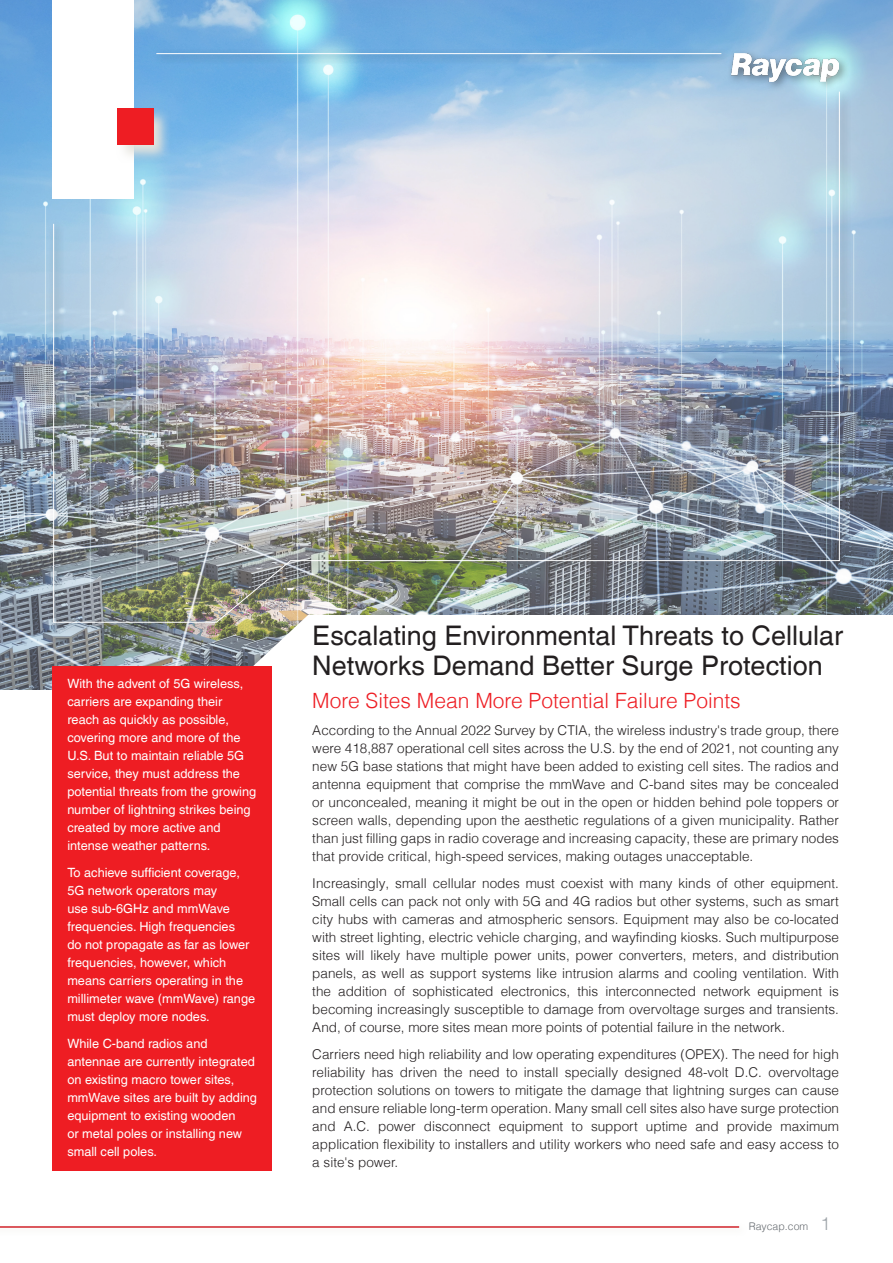
<style>
.page{position:relative;width:893px;height:1263px;background:#fff}
.page>*{position:absolute;margin:0;border:0;box-sizing:border-box;transform-origin:0 0}
.t1{font:27px/30px "Helvetica LT Com";color:#231f20}
.t2{font:300 21px "Helvetica LT Com";color:#ee1d23}
.t3{font:300 13.5px/18px "Helvetica LT Com";color:#231f20;text-align:justify}
.t4{font:12.75px/18px "Helvetica LT Com";color:#fff}
.t5{font:300 10.5px "Helvetica LT Com";color:#666b70}
.s1{font-size:18px;color:#9da3a8}
</style>
<div class="page">
<div style="left:0;top:1223px;width:748px;height:13px;background:#fcfcfb"></div>
<hr style="left:0;top:1226px;width:739px;height:2px;background:#d1232a">
<img style="left:0;top:0;width:893px;height:690px">
<div style="left:52px;top:0;width:82px;height:198px;background:#fff"></div>
<div style="left:48px;top:48px;width:803px;height:586px;background:#231f20;opacity:.75"></div>
<hr style="left:156px;top:53px;width:565px;height:1px;background:#fff">
<img style="left:53px;top:91px;width:787px;height:532px">
<div style="left:52px;top:666px;width:220px;height:504px;background:#ee1d23"></div>
<p class="t4" style="left:67px;top:675px;width:190px">With the advent of 5G wireless, carriers are expanding their reach as quickly as possible, covering more and more of the<br>U.S. But to maintain reliable 5G service, they must address the potential threats from the growing number of lightning strikes being created by more active and intense weather patterns.</p>
<p class="t4" style="left:67px;top:864px;width:189px">To achieve sufficient coverage,<br>5G network operators may<br>use sub-6GHz and mmWave frequencies. High frequencies<br>do not propagate as far as lower frequencies, however, which means carriers operating in the millimeter wave (mmWave) range must deploy more nodes.</p>
<p class="t4" style="left:67px;top:1035px;width:191px">While C-band radios and antennae are currently integrated on existing macro tower sites, mmWave sites are built by adding equipment to existing wooden<br>or metal poles or installing new small cell poles.</p>
<p class="t1" style="left:312px;top:620px;width:532px">Escalating Environmental Threats to Cellular<br>Networks Demand Better Surge Protection</p>
<p class="t2" style="left:312px;top:687px;width:430px">More Sites Mean More Potential Failure Points</p>
<p class="t3" style="left:312px;top:721px;width:528px">According to the Annual 2022 Survey by CTIA, the wireless industry's trade group, there were 418,887 operational cell sites across the U.S. by the end of 2021, not counting any new 5G base stations that might have been added to existing cell sites. The radios and antenna equipment that comprise the mmWave and C-band sites may be concealed or unconcealed, meaning it might be out in the open or hidden behind pole toppers or screen walls, depending upon the aesthetic regulations of a given municipality. Rather than just filling gaps in radio coverage and increasing capacity, these are primary nodes that provide critical, high-speed services, making outages unacceptable.</p>
<p class="t3" style="left:312px;top:874px;width:528px">Increasingly, small cellular nodes must coexist with many kinds of other equipment.<br>Small cells can pack not only with 5G and 4G radios but other systems, such as smart city hubs with cameras and atmospheric sensors. Equipment may also be co-located with street lighting, electric vehicle charging, and wayfinding kiosks. Such multipurpose sites will likely have multiple power units, power converters, meters, and distribution panels, as well as support systems like intrusion alarms and cooling ventilation. With the addition of sophisticated electronics, this interconnected network equipment is becoming increasingly susceptible to damage from overvoltage surges and transients.<br>And, of course, more sites mean more points of potential failure in the network.</p>
<p class="t3" style="left:312px;top:1045px;width:528px">Carriers need high reliability and low operating expenditures (OPEX). The need for high reliability has driven the need to install specially designed 48-volt D.C. overvoltage protection solutions on towers to mitigate the damage that lightning surges can cause and ensure reliable long-term operation. Many small cell sites also have surge protection and A.C. power disconnect equipment to support uptime and provide maximum application flexibility to installers and utility workers who need safe and easy access to a site's power.</p>
<p class="t5" style="left:749px;top:1220px;width:83px">Raycap.com <span class="s1">1</span></p>
</div>
